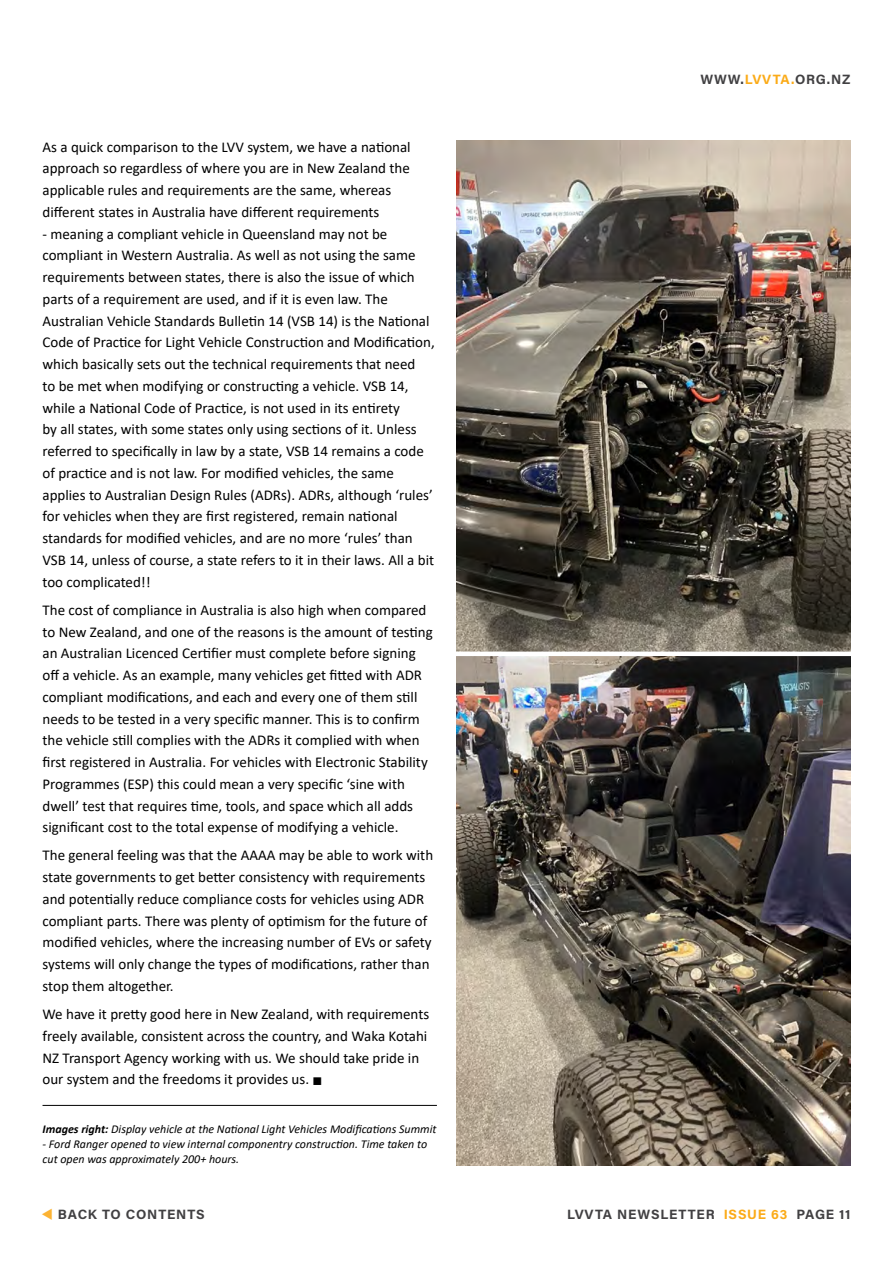
<style>
.page{position:relative;width:893px;height:1263px;background:#fff}
.page>*{position:absolute;margin:0;border:0;box-sizing:border-box;transform-origin:0 0}
.t1{font:15px/21.8px "Calibri";color:#000}
.t2{font:700 13.5px "Acumin Pro";letter-spacing:.06em;color:#414042}
.t3{font:italic 12px/15px "Calibri";color:#000}
.s1{font-weight:700}
.s2{color:#fbab18}
.s3{color:#fcb333}
</style>
<div class="page">
<img style="left:456px;top:140px;width:394px;height:1025px">
<hr style="left:43px;top:1105px;width:394px;height:1px;background:#000">
<div style="left:445px;top:651px;width:418px;height:5px;background:#fff"></div>
<p class="t1" style="left:43px;top:135px;width:370px">As a quick comparison to the LVV system, we have a national approach so regardless of where you are in New Zealand the applicable rules and requirements are the same, whereas different states in Australia have different requirements</p>
<p class="t1" style="left:43px;top:222px;width:394px">- meaning a compliant vehicle in Queensland may not be compliant in Western Australia. As well as not using the same requirements between states, there is also the issue of which parts of a requirement are used, and if it is even law. The Australian Vehicle Standards Bulletin 14 (VSB 14) is the National Code of Practice for Light Vehicle Construction and Modification, which basically sets out the technical requirements that need<br>to be met when modifying or constructing a vehicle. VSB 14, while a National Code of Practice, is not used in its entirety<br>by all states, with some states only using sections of it. Unless referred to specifically in law by a state, VSB 14 remains a code of practice and is not law. For modified vehicles, the same applies to Australian Design Rules (ADRs). ADRs, although ‘rules’ for vehicles when they are first registered, remain national standards for modified vehicles, and are no more ‘rules’ than VSB 14, unless of course, a state refers to it in their laws. All a bit too complicated!!</p>
<p class="t1" style="left:43px;top:598px;width:392px">The cost of compliance in Australia is also high when compared to New Zealand, and one of the reasons is the amount of testing an Australian Licenced Certifier must complete before signing off a vehicle. As an example, many vehicles get fitted with ADR compliant modifications, and each and every one of them still needs to be tested in a very specific manner. This is to confirm the vehicle still complies with the ADRs it complied with when first registered in Australia. For vehicles with Electronic Stability Programmes (ESP) this could mean a very specific ‘sine with dwell’ test that requires time, tools, and space which all adds significant cost to the total expense of modifying a vehicle.</p>
<p class="t1" style="left:43px;top:844px;width:392px">The general feeling was that the AAAA may be able to work with state governments to get better consistency with requirements and potentially reduce compliance costs for vehicles using ADR compliant parts. There was plenty of optimism for the future of modified vehicles, where the increasing number of EVs or safety systems will only change the types of modifications, rather than stop them altogether.</p>
<p class="t1" style="left:43px;top:1003px;width:388px">We have it pretty good here in New Zealand, with requirements freely available, consistent across the country, and Waka Kotahi NZ Transport Agency working with us. We should take pride in our system and the freedoms it provides us. ■</p>
<p class="t3" style="left:43px;top:1121px;width:396px"><span class="s1">Images right:</span> Display vehicle at the National Light Vehicles Modifications Summit</p>
<p class="t3" style="left:43px;top:1136px;width:386px">- Ford Ranger opened to view internal componentry construction. Time taken to cut open was approximately 200+ hours.</p>
<p class="t2" style="left:700px;top:70px;width:152px">WWW.<span class="s2">LVVTA.</span>ORG.NZ</p>
<p class="t2" style="left:41px;top:1205px;width:165px"><span class="s3">▼</span> BACK TO CONTENTS</p>
<p class="t2" style="left:567px;top:1204px;width:285px">LVVTA NEWSLETTER <span class="s2">ISSUE 63</span> PAGE 11</p>
</div>
